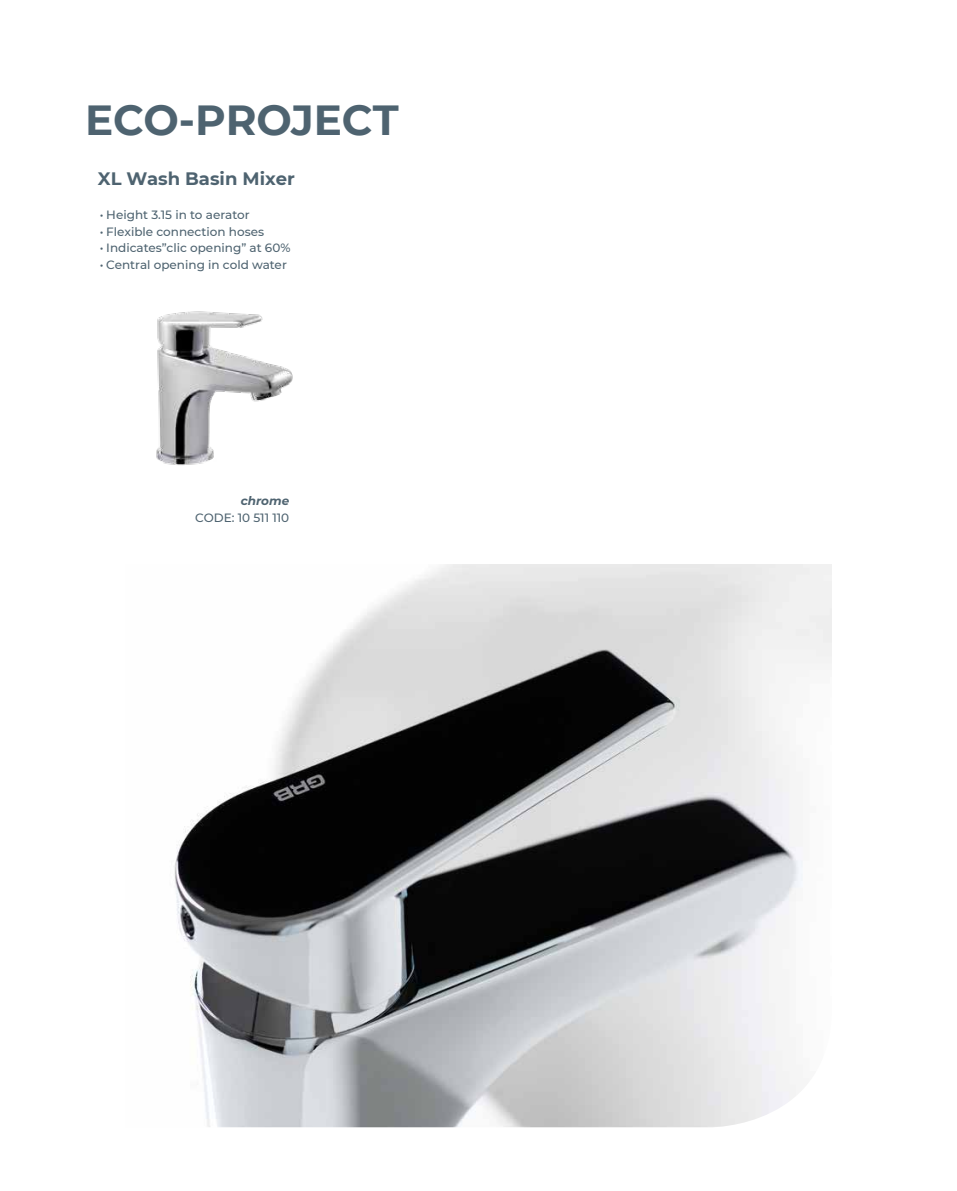
<style>
.page{position:relative;width:957px;height:1191px;background:#fff}
.page>*{position:absolute;margin:0;border:0;box-sizing:border-box;transform-origin:0 0}
.t1{font:700 42px "Montserrat";color:#4e6370}
.t2{font:700 18px "Montserrat";color:#4e6370}
.t3{font:500 12px "Montserrat";color:#4e6370}
.t4{font:italic 700 12px "Montserrat";color:#4e6370}
</style>
<div class="page">
<img style="left:156px;top:311px;width:137px;height:154px">
<img style="left:174px;top:564px;width:658px;height:563px">
<h1 class="t1" style="left:85px;top:90px;width:315px">ECO-PROJECT</h1>
<h2 class="t2" style="left:98px;top:165px;width:199px">XL Wash Basin Mixer</h2>
<p class="t3" style="left:100px;top:207px;width:151px">• Height 3.15 in to aerator</p>
<p class="t3" style="left:100px;top:223px;width:166px">• Flexible connection hoses</p>
<p class="t3" style="left:100px;top:240px;width:192px">• Indicates”clic opening” at 60%</p>
<p class="t3" style="left:100px;top:256px;width:188px">• Central opening in cold water</p>
<p class="t4" style="left:241px;top:492px;width:50px">chrome</p>
<p class="t3" style="left:195px;top:509px;width:95px">CODE: 10 511 110</p>
</div>
